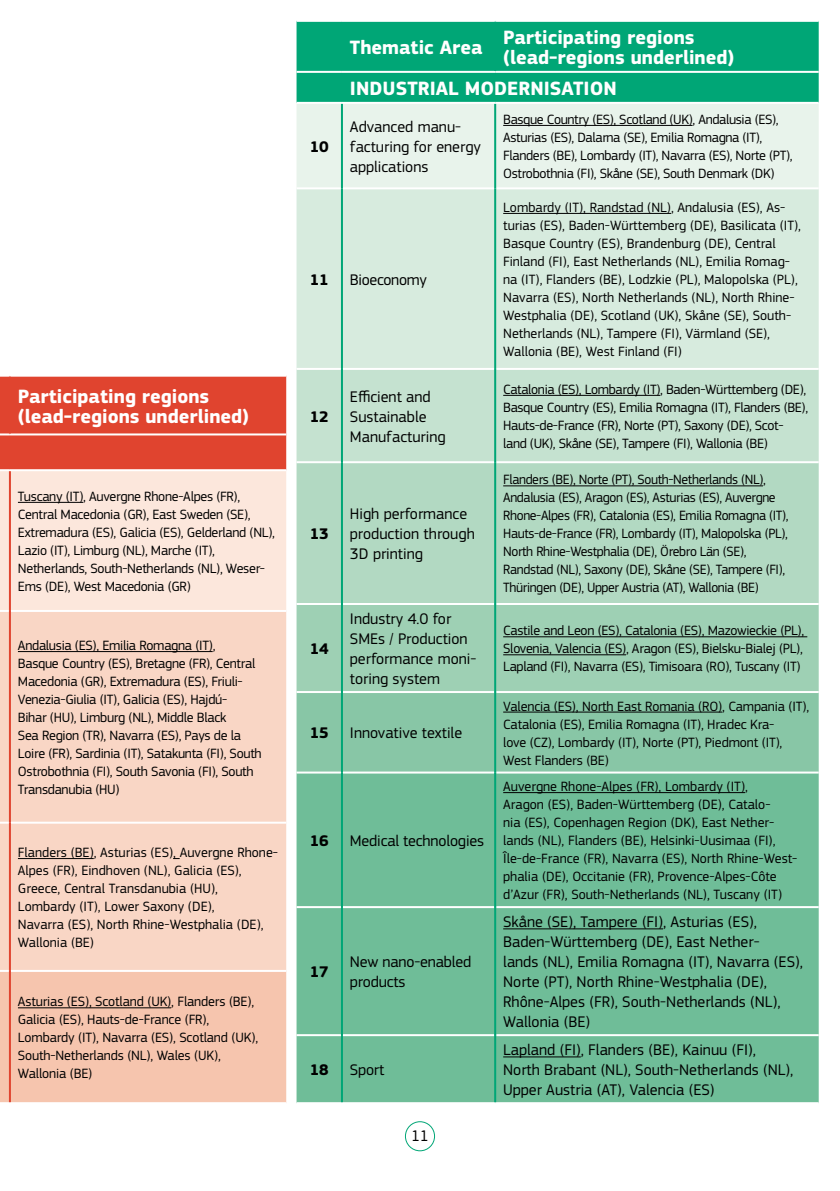
<style>
.page{position:relative;width:840px;height:1191px;background:#fff}
.page>*{position:absolute;margin:0;border:0;box-sizing:border-box;transform-origin:0 0}
.t1{font:700 20px/20px "EC Square Sans Pro";color:#fff}
.t2{font:16px/20px "EC Square Sans Pro";color:#000}
.t3{font:700 16px "EC Square Sans Pro";color:#000}
.t4{font:16px "EC Square Sans Pro";letter-spacing:-.02em;color:#000}
.t5{font:14px/18px "EC Square Sans Pro";letter-spacing:-.02em;color:#000}
.t6{font:14px/18px "EC Square Sans Pro";color:#000}
</style>
<div class="page">
<div style="left:404px;top:1121px;width:31px;height:30px;border:1px solid #00a676;border-radius:50%"></div>
<div style="left:0;top:471px;width:286px;height:139px;background:#fce7dc"></div>
<div style="left:0;top:612px;width:286px;height:358px;background:#f9d6c5"></div>
<div style="left:0;top:376px;width:286px;height:94px;background:#e0442f"></div>
<hr style="left:10px;top:469px;width:276px;height:2px;background:#fff">
<svg style="left:0;top:821px;width:9px;height:2px"></svg>
<hr style="left:11px;top:821px;width:275px;height:2px;background:#fff">
<div style="left:0;top:970px;width:286px;height:133px;background:#f6c5ae"></div>
<hr style="left:10px;top:1102px;width:276px;height:2px;background:#fff">
<hr style="left:9px;top:377px;width:2px;height:56px;background:#e0442f">
<hr style="left:9px;top:471px;width:2px;height:140px;background:#e0442f">
<hr style="left:9px;top:611px;width:2px;height:211px;background:#e0442f">
<hr style="left:9px;top:822px;width:2px;height:149px;background:#e0442f">
<hr style="left:9px;top:971px;width:2px;height:131px;background:#e0442f">
<hr style="left:18px;top:502px;width:65px;height:1px;background:#000">
<hr style="left:18px;top:651px;width:194px;height:1px;background:#000">
<hr style="left:18px;top:858px;width:76px;height:1px;background:#000">
<hr style="left:18px;top:1007px;width:153px;height:1px;background:#000">
<div style="left:296px;top:22px;width:522px;height:80px;background:#00a676"></div>
<div style="left:296px;top:104px;width:522px;height:83px;background:#e8f3eb"></div>
<div style="left:296px;top:189px;width:522px;height:179px;background:#d7ebde"></div>
<div style="left:296px;top:370px;width:522px;height:91px;background:#c5e2d0"></div>
<div style="left:296px;top:463px;width:522px;height:140px;background:#b2d9c2"></div>
<div style="left:296px;top:605px;width:522px;height:86px;background:#9ed0b4"></div>
<div style="left:296px;top:693px;width:522px;height:78px;background:#88c6a6"></div>
<div style="left:296px;top:773px;width:522px;height:329px;background:#6fbd98"></div>
<hr style="left:342px;top:71px;width:153px;height:2px;background:#fff">
<hr style="left:495px;top:71px;width:323px;height:2px;background:#fff">
<hr style="left:296px;top:906px;width:45px;height:2px;background:#fff">
<hr style="left:343px;top:906px;width:151px;height:2px;background:#fff">
<hr style="left:496px;top:906px;width:322px;height:2px;background:#fff">
<hr style="left:296px;top:1034px;width:45px;height:2px;background:#fff">
<hr style="left:343px;top:1034px;width:151px;height:2px;background:#fff">
<hr style="left:496px;top:1034px;width:322px;height:2px;background:#fff">
<hr style="left:494px;top:22px;width:2px;height:49px;background:#00a676">
<hr style="left:341px;top:104px;width:2px;height:84px;background:#00a676">
<hr style="left:494px;top:104px;width:2px;height:84px;background:#00a676">
<hr style="left:341px;top:188px;width:2px;height:181px;background:#00a676">
<hr style="left:494px;top:188px;width:2px;height:181px;background:#00a676">
<hr style="left:341px;top:369px;width:2px;height:93px;background:#00a676">
<hr style="left:494px;top:369px;width:2px;height:93px;background:#00a676">
<hr style="left:341px;top:462px;width:2px;height:142px;background:#00a676">
<hr style="left:494px;top:462px;width:2px;height:142px;background:#00a676">
<hr style="left:341px;top:604px;width:2px;height:88px;background:#00a676">
<hr style="left:494px;top:604px;width:2px;height:88px;background:#00a676">
<hr style="left:341px;top:692px;width:2px;height:80px;background:#00a676">
<hr style="left:494px;top:692px;width:2px;height:80px;background:#00a676">
<hr style="left:341px;top:772px;width:2px;height:135px;background:#00a676">
<hr style="left:494px;top:772px;width:2px;height:135px;background:#00a676">
<hr style="left:341px;top:907px;width:2px;height:128px;background:#00a676">
<hr style="left:494px;top:907px;width:2px;height:128px;background:#00a676">
<hr style="left:341px;top:1035px;width:2px;height:67px;background:#00a676">
<hr style="left:494px;top:1035px;width:2px;height:67px;background:#00a676">
<hr style="left:296px;top:71px;width:46px;height:2px;background:#fff">
<hr style="left:503px;top:125px;width:189px;height:1px;background:#000">
<hr style="left:503px;top:213px;width:167px;height:1px;background:#000">
<hr style="left:503px;top:395px;width:156px;height:1px;background:#000">
<hr style="left:503px;top:485px;width:259px;height:1px;background:#000">
<hr style="left:503px;top:636px;width:303px;height:1px;background:#000">
<hr style="left:503px;top:654px;width:122px;height:1px;background:#000">
<hr style="left:503px;top:711px;width:218px;height:1px;background:#000">
<hr style="left:503px;top:792px;width:241px;height:1px;background:#000">
<hr style="left:503px;top:928px;width:159px;height:1px;background:#000">
<hr style="left:503px;top:1056px;width:77px;height:1px;background:#000">
<h1 class="t1" style="left:18px;top:386px;width:232px">Participating regions (lead-regions underlined)</h1>
<p class="t5" style="left:18px;top:487px;width:258px">Tuscany (IT), Auvergne Rhone-Alpes (FR), Central Macedonia (GR), East Sweden (SE), Extremadura (ES), Galicia (ES), Gelderland (NL), Lazio (IT), Limburg (NL), Marche (IT), Netherlands, South-Netherlands (NL), Weser-Ems (DE), West Macedonia (GR)</p>
<p class="t5" style="left:18px;top:636px;width:245px">Andalusia (ES), Emilia Romagna (IT),<br>Basque Country (ES), Bretagne (FR), Central Macedonia (GR), Extremadura (ES), Friuli-Venezia-Giulia (IT), Galicia (ES), Hajdú-<br>Bihar (HU), Limburg (NL), Middle Black<br>Sea Region (TR), Navarra (ES), Pays de la Loire (FR), Sardinia (IT), Satakunta (FI), South Ostrobothnia (FI), South Savonia (FI), South Transdanubia (HU)</p>
<p class="t6" style="left:18px;top:843px;width:261px">Flanders (BE), Asturias (ES), Auvergne Rhone-Alpes (FR), Eindhoven (NL), Galicia (ES), Greece, Central Transdanubia (HU), Lombardy (IT), Lower Saxony (DE),<br>Navarra (ES), North Rhine-Westphalia (DE), Wallonia (BE)</p>
<p class="t5" style="left:18px;top:992px;width:241px">Asturias (ES), Scotland (UK), Flanders (BE), Galicia (ES), Hauts-de-France (FR), Lombardy (IT), Navarra (ES), Scotland (UK), South-Netherlands (NL), Wales (UK), Wallonia (BE)</p>
<p class="t3" style="left:309px;top:137px;width:21px">10</p>
<h1 class="t1" style="left:350px;top:38px;width:134px">Thematic Area</h1>
<h1 class="t1" style="left:503px;top:28px;width:232px">Participating regions (lead-regions underlined)</h1>
<h1 class="t1" style="left:350px;top:79px;width:268px">INDUSTRIAL MODERNISATION</h1>
<p class="t2" style="left:350px;top:116px;width:132px">Advanced manu&shy;facturing for energy applications</p>
<p class="t5" style="left:503px;top:110px;width:291px">Basque Country (ES), Scotland (UK), Andalusia (ES), Asturias (ES), Dalarna (SE), Emilia Romagna (IT), Flanders (BE), Lombardy (IT), Navarra (ES), Norte (PT), Ostrobothnia (FI), Skåne (SE), South Denmark (DK)</p>
<p class="t3" style="left:309px;top:270px;width:21px">11</p>
<p class="t4" style="left:350px;top:270px;width:78px">Bioeconomy</p>
<p class="t6" style="left:503px;top:198px;width:299px">Lombardy (IT), Randstad (NL), Andalusia (ES), As&shy;turias (ES), Baden-Württemberg (DE), Basilicata (IT), Basque Country (ES), Brandenburg (DE), Central Finland (FI), East Netherlands (NL), Emilia Romag&shy;na (IT), Flanders (BE), Lodzkie (PL), Malopolska (PL), Navarra (ES), North Netherlands (NL), North Rhine-Westphalia (DE), Scotland (UK), Skåne (SE), South-Netherlands (NL), Tampere (FI), Värmland (SE), Wallonia (BE), West Finland (FI)</p>
<p class="t3" style="left:309px;top:407px;width:21px">12</p>
<p class="t3" style="left:309px;top:524px;width:21px">13</p>
<p class="t3" style="left:309px;top:639px;width:21px">14</p>
<p class="t2" style="left:350px;top:386px;width:97px">Efficient and<br>Sustainable<br>Manufacturing</p>
<p class="t5" style="left:503px;top:380px;width:306px">Catalonia (ES), Lombardy (IT), Baden-Württemberg (DE), Basque Country (ES), Emilia Romagna (IT), Flanders (BE), Hauts-de-France (FR), Norte (PT), Saxony (DE), Scot&shy;land (UK), Skåne (SE), Tampere (FI), Wallonia (BE)</p>
<p class="t2" style="left:350px;top:504px;width:126px">High performance production through<br>3D printing</p>
<p class="t2" style="left:350px;top:609px;width:128px">Industry 4.0 for<br>SMEs / Production performance moni&shy;toring system</p>
<p class="t5" style="left:503px;top:471px;width:286px">Flanders (BE), Norte (PT), South-Netherlands (NL), Andalusia (ES), Aragon (ES), Asturias (ES), Auvergne Rhone-Alpes (FR), Catalonia (ES), Emilia Romagna (IT), Hauts-de-France (FR), Lombardy (IT), Malopolska (PL), North Rhine-Westphalia (DE), Örebro Län (SE), Randstad (NL), Saxony (DE), Skåne (SE), Tampere (FI), Thüringen (DE), Upper Austria (AT), Wallonia (BE)</p>
<p class="t5" style="left:503px;top:621px;width:302px;text-align:justify">Castile and Leon (ES), Catalonia (ES), Mazowieckie (PL), Slovenia, Valencia (ES), Aragon (ES), Bielsku-Bialej (PL), Lapland (FI), Navarra (ES), Timisoara (RO), Tuscany (IT)</p>
<p class="t3" style="left:309px;top:723px;width:21px">15</p>
<p class="t2" style="left:350px;top:723px;width:114px">Innovative textile</p>
<p class="t3" style="left:309px;top:831px;width:21px">16</p>
<p class="t2" style="left:350px;top:830px;width:135px">Medical technologies</p>
<p class="t3" style="left:309px;top:962px;width:21px">17</p>
<p class="t2" style="left:350px;top:952px;width:123px">New nano-enabled products</p>
<p class="t3" style="left:309px;top:1060px;width:21px">18</p>
<p class="t2" style="left:350px;top:1060px;width:36px">Sport</p>
<p class="t2" style="left:411px;top:1125px;width:19px">11</p>
<p class="t5" style="left:503px;top:697px;width:307px">Valencia (ES), North East Romania (RO), Campania (IT), Catalonia (ES), Emilia Romagna (IT), Hradec Kra-<br>love (CZ), Lombardy (IT), Norte (PT), Piedmont (IT), West Flanders (BE)</p>
<p class="t6" style="left:503px;top:777px;width:295px">Auvergne Rhone-Alpes (FR), Lombardy (IT),<br>Aragon (ES), Baden-Württemberg (DE), Catalo-<br>nia (ES), Copenhagen Region (DK), East Nether&shy;lands (NL), Flanders (BE), Helsinki-Uusimaa (FI), Île-de-France (FR), Navarra (ES), North Rhine-West&shy;phalia (DE), Occitanie (FR), Provence-Alpes-Côte d’Azur (FR), South-Netherlands (NL), Tuscany (IT)</p>
<p class="t2" style="left:503px;top:912px;width:301px">Skåne (SE), Tampere (FI), Asturias (ES), Baden-Württemberg (DE), East Nether-<br>lands (NL), Emilia Romagna (IT), Navarra (ES), Norte (PT), North Rhine-Westphalia (DE), Rhône-Alpes (FR), South-Netherlands (NL), Wallonia (BE)</p>
<p class="t2" style="left:503px;top:1040px;width:291px">Lapland (FI), Flanders (BE), Kainuu (FI),<br>North Brabant (NL), South-Netherlands (NL),<br>Upper Austria (AT), Valencia (ES)</p>
</div>
